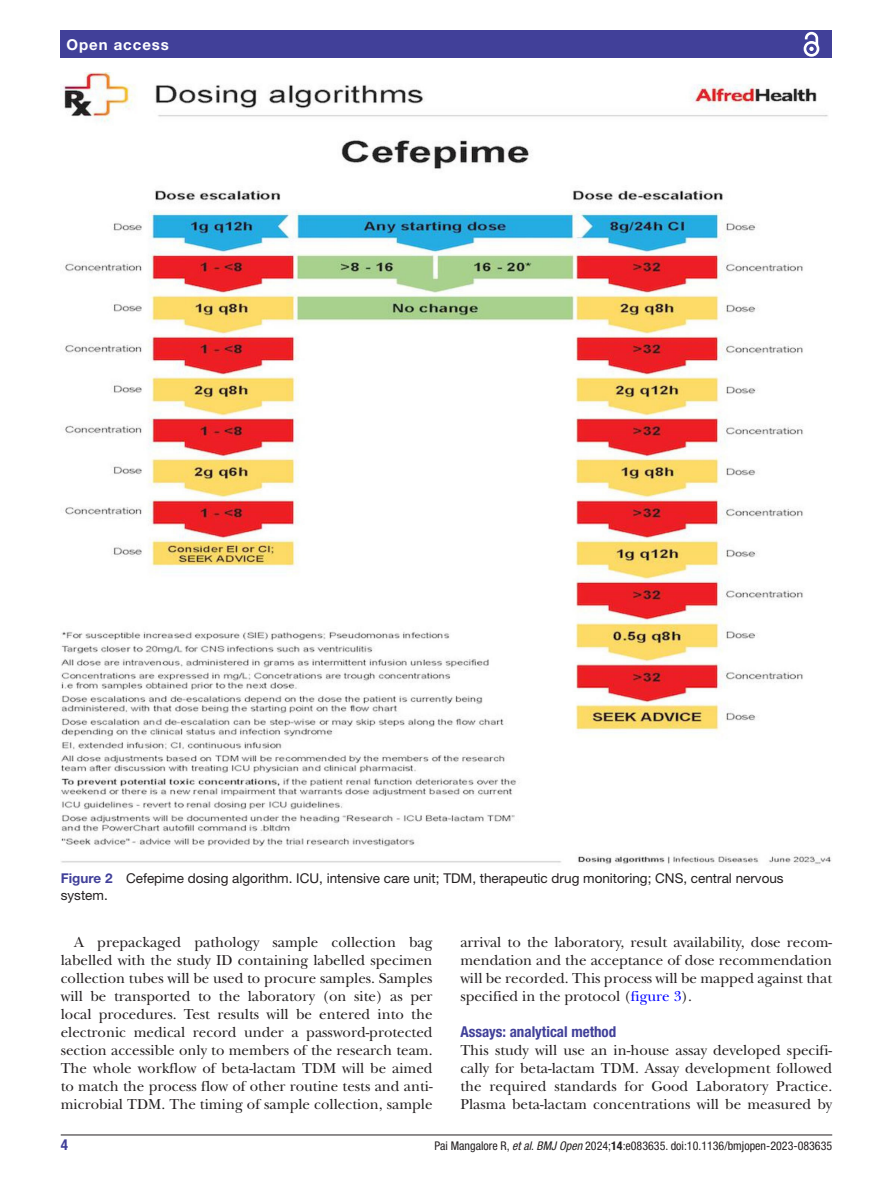
<style>
.page{position:relative;width:893px;height:1191px;background:#fff}
.page>*{position:absolute;margin:0;border:0;box-sizing:border-box;transform-origin:0 0}
.t1{font:15px/18px "New Baskerville";color:#231f20;text-align:justify}
.t2{font:700 condensed 15px "Helvetica Neue LT Std";color:#414099}
.t3{font:700 15px "Helvetica Neue LT Std";letter-spacing:.065em;color:#fff}
.t4{font:13.5px/16.2px "Helvetica Neue LT Std";color:#231f20}
.t5{font:condensed 12px "Helvetica Neue LT Std";color:#231f20}
.s1{font-weight:700;color:#414099}
.s2{color:#00f}
.s3{font-style:italic}
.s4{font-weight:700}
</style>
<div class="page">
<hr style="left:61px;top:1134px;width:771px;height:1px;background:#231f20">
<div style="left:61px;top:31px;width:771px;height:27px;background:#414099"></div>
<svg style="left:803px;top:31px;width:17px;height:26px"></svg>
<img style="left:61px;top:73px;width:771px;height:792px">
<p class="t3" style="left:66px;top:35px;width:104px">Open access</p>
<p class="t4" style="left:61px;top:870px;width:724px"><span class="s1">Figure 2</span> Cefepime dosing algorithm. ICU, intensive care unit; TDM, therapeutic drug monitoring; CNS, central nervous system.</p>
<p class="t1" style="left:61px;top:933px;width:373px;text-indent:14px">A prepackaged pathology sample collection bag labelled with the study ID containing labelled specimen collection tubes will be used to procure samples. Samples will be transported to the laboratory (on site) as per local procedures. Test results will be entered into the electronic medical record under a password-protected section accessible only to members of the research team.<br>The whole workflow of beta-lactam TDM will be aimed to match the process flow of other routine tests and anti&shy;microbial TDM. The timing of sample collection, sample</p>
<p class="t1" style="left:460px;top:933px;width:373px">arrival to the laboratory, result availability, dose recom&shy;mendation and the acceptance of dose recommendation will be recorded. This process will be mapped against that specified in the protocol (<span class="s2">figure 3</span>).</p>
<p class="t2" style="left:460px;top:1023px;width:157px">Assays: analytical method</p>
<p class="t1" style="left:460px;top:1041px;width:373px">This study will use an in-house assay developed specifi&shy;cally for beta-lactam TDM. Assay development followed the required standards for Good Laboratory Practice.<br>Plasma beta-lactam concentrations will be measured by</p>
<p class="t2" style="left:61px;top:1135px;width:9px">4</p>
<p class="t5" style="left:435px;top:1138px;width:399px">Pai Mangalore R, <span class="s3">et al</span>. <span class="s3">BMJ Open</span> 2024;<span class="s4">14</span>:e083635. doi:10.1136/bmjopen-2023-083635</p>
</div>
